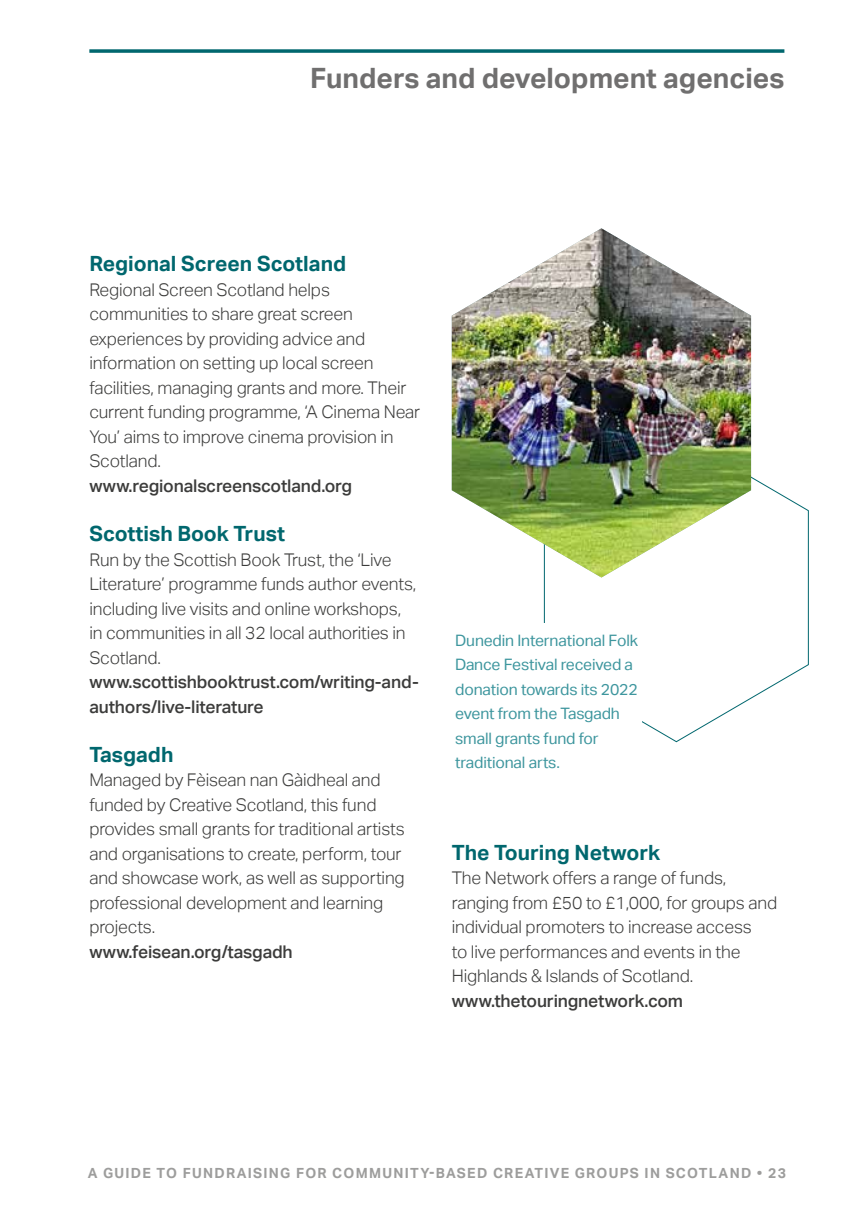
<style>
.page{position:relative;width:844px;height:1211px;background:#fff}
.page>*{position:absolute;margin:0;border:0;box-sizing:border-box;transform-origin:0 0}
.t1{font:700 28px "Aktiv Grotesk";color:#706f6f}
.t2{font:700 21px "Aktiv Grotesk";color:#00676e}
.t3{font:300 17.5px/24.5px "Aktiv Grotesk";letter-spacing:-.01em;color:#3c3c3b}
.t4{font:500 17.5px/24.5px "Aktiv Grotesk";letter-spacing:-.01em;color:#3c3c3b}
.t5{font:15.75px/24.5px "Aktiv Grotesk";letter-spacing:-.01em;color:#3e969e}
.t6{font:700 14px "Aktiv Grotesk";letter-spacing:.09em;color:#9d9d9c}
</style>
<div class="page">
<svg style="left:89px;top:49px;width:695px;height:4px;background:#1f797f"></svg>
<svg style="left:543px;top:432px;width:266px;height:310px"></svg>
<img style="left:451px;top:228px;width:299px;height:349px">
<div style="left:450px;top:623px;width:191px;height:156px;background:#fff"></div>
<h1 class="t1" style="left:310px;top:61px;width:475px">Funders and development agencies</h1>
<p class="t2" style="left:89px;top:252px;width:258px">Regional Screen Scotland</p>
<p class="t3" style="left:89px;top:277px;width:332px">Regional Screen Scotland helps communities to share great screen experiences by providing advice and information on setting up local screen facilities, managing grants and more. Their current funding programme, ‘A Cinema Near You’ aims to improve cinema provision in Scotland.</p>
<p class="t4" style="left:89px;top:473px;width:264px">www.regionalscreenscotland.org</p>
<p class="t2" style="left:89px;top:521px;width:197px">Scottish Book Trust</p>
<p class="t3" style="left:89px;top:547px;width:328px">Run by the Scottish Book Trust, the ‘Live Literature’ programme funds author events, including live visits and online workshops, in communities in all 32 local authorities in Scotland.</p>
<p class="t4" style="left:89px;top:669px;width:331px">www.scottishbooktrust.com/writing-and&shy;authors/live-literature</p>
<p class="t2" style="left:89px;top:742px;width:86px">Tasgadh</p>
<p class="t3" style="left:89px;top:767px;width:317px">Managed by Fèisean nan Gàidheal and funded by Creative Scotland, this fund provides small grants for traditional artists and organisations to create, perform, tour and showcase work, as well as supporting professional development and learning projects.</p>
<p class="t4" style="left:89px;top:939px;width:205px">www.feisean.org/tasgadh</p>
<p class="t5" style="left:455px;top:628px;width:184px">Dunedin International Folk<br>Dance Festival received a donation towards its 2022 event from the Tasgadh small grants fund for traditional arts.</p>
<p class="t2" style="left:451px;top:840px;width:210px">The Touring Network</p>
<p class="t3" style="left:451px;top:865px;width:327px">The Network offers a range of funds, ranging from £50 to £1,000, for groups and individual promoters to increase access<br>to live performances and events in the Highlands &amp; Islands of Scotland.</p>
<p class="t4" style="left:451px;top:988px;width:233px">www.thetouringnetwork.com</p>
<p class="t6" style="left:88px;top:1165px;width:699px">A GUIDE TO FUNDRAISING FOR COMMUNITY-BASED CREATIVE GROUPS IN SCOTLAND • 23</p>
</div>
